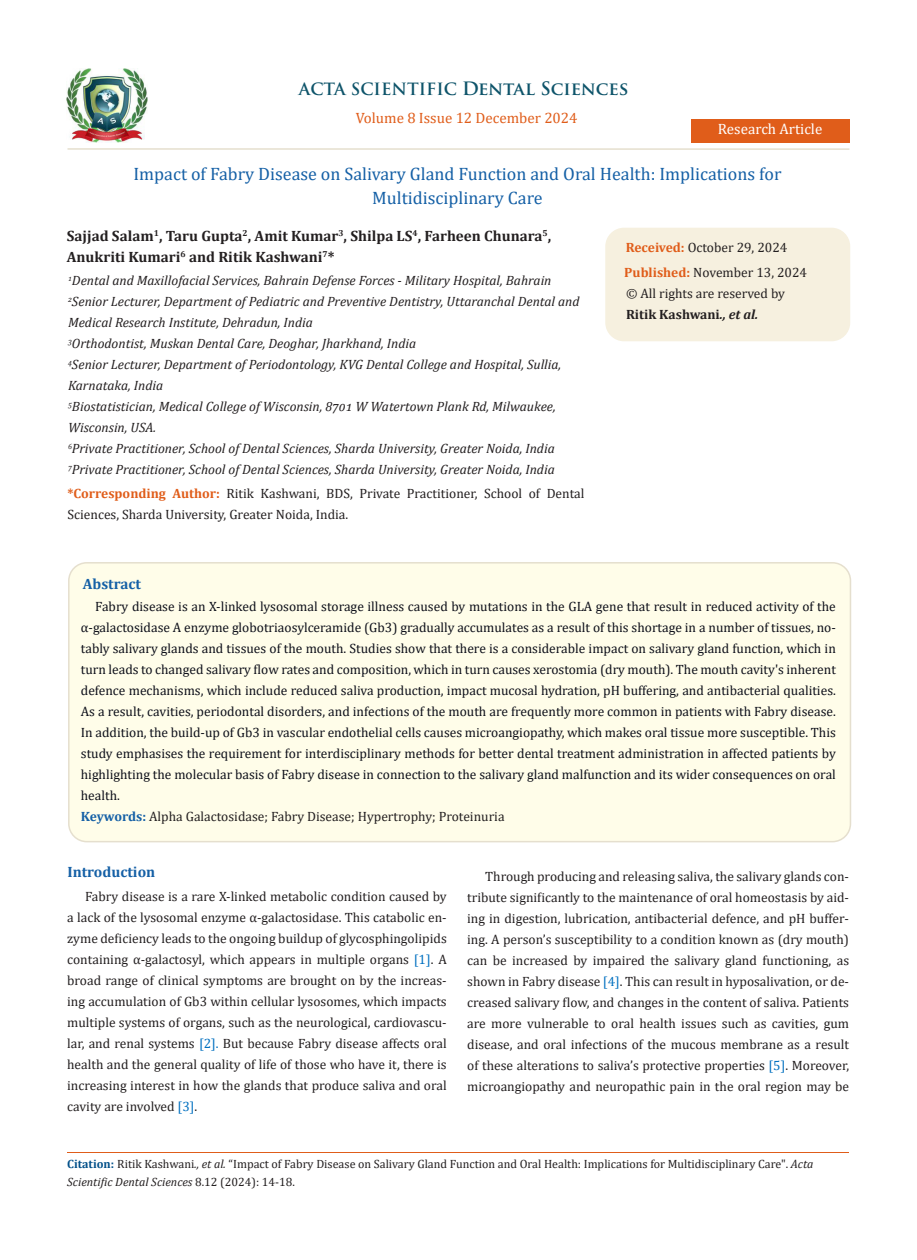
<style>
.page{position:relative;width:917px;height:1260px;background:#fff}
.page>*{position:absolute;margin:0;border:0;box-sizing:border-box;transform-origin:0 0}
.t1{font:18px/24px "Cambria";color:#1560a6;text-align:center}
.t2{font:700 16.5px "Trajan Pro";color:#0e546a}
.t3{font:700 15px/21px "Cambria";color:#231f20}
.t4{font:15px "Cambria";color:#e05d1a}
.t5{font:700 15px "Cambria";color:#1560a6}
.t6{font:15px "Cambria";color:#fff}
.No_Spacing{font:13.5px/21px "Cambria";color:#231f20}
.No_Spacing-2{font:13.5px/21px "Cambria";color:#0e101a;text-align:justify}
.t7{font:italic 13.5px/21px "Cambria";color:#231f20}
.t8{font:12px/18px "Cambria";color:#231f20}
.s1{font-size:18px}
.s2{font-weight:700;color:#e05d1a}
.s3{font-weight:700}
.s4{font-weight:700;font-style:italic}
.s5{font-weight:700;color:#1560a6}
.s6{color:#0070c0}
.s7{font-weight:700;color:#035089}
.s8{font-style:italic}
</style>
<div class="page">
<img style="left:67px;top:68px;width:80px;height:74px">
<div style="left:690px;top:119px;width:159px;height:23px;background:#e05d1a"></div>
<div style="left:606px;top:228px;width:243px;height:113px;background:#f6f0df;border-radius:18px"></div>
<div style="left:605px;top:228px;width:245px;height:113px;border:2px solid #f6f0df;border-radius:18px"></div>
<div style="left:69px;top:563px;width:781px;height:279px;background:#fffde9;border-radius:18px"></div>
<div style="left:68px;top:562px;width:783px;height:280px;border:2px solid #e5dfce;border-radius:18px"></div>
<hr style="left:67px;top:1153px;width:782px;height:1px;background:#e05d1a">
<hr style="left:67px;top:148px;width:782px;height:2px;background:#e5dfce">
<p class="t2" style="left:299px;top:78px;width:331px">ACTA SCIENTIFIC <span class="s1">Dental Sciences</span></p>
<p class="t4" style="left:356px;top:109px;width:223px">Volume 8 Issue 12 December 2024</p>
<p class="t6" style="left:717px;top:120px;width:106px">Research Article</p>
<p class="t1" style="left:133px;top:162px;width:649px">Impact of Fabry Disease on Salivary Gland Function and Oral Health: Implications for<br>Multidisciplinary Care</p>
<p class="t3" style="left:67px;top:225px;width:486px">Sajjad Salam<sup>1</sup>, Taru Gupta<sup>2</sup>, Amit Kumar<sup>3</sup>, Shilpa LS<sup>4</sup>, Farheen Chunara<sup>5</sup>,<br>Anukriti Kumari<sup>6</sup> and Ritik Kashwani<sup>7</sup>*</p>
<p class="t7" style="left:68px;top:270px;width:485px"><sup>1</sup>Dental and Maxillofacial Services, Bahrain Defense Forces - Military Hospital, Bahrain</p>
<p class="t7" style="left:68px;top:291px;width:513px"><sup>2</sup>Senior Lecturer, Department of Pediatric and Preventive Dentistry, Uttaranchal Dental and<br>Medical Research Institute, Dehradun, India</p>
<p class="t7" style="left:68px;top:333px;width:349px"><sup>3</sup>Orthodontist, Muskan Dental Care, Deoghar, Jharkhand, India</p>
<p class="t7" style="left:68px;top:354px;width:495px"><sup>4</sup>Senior Lecturer, Department of Periodontology, KVG Dental College and Hospital, Sullia,<br>Karnataka, India</p>
<p class="t7" style="left:68px;top:396px;width:489px"><sup>5</sup>Biostatistician, Medical College of Wisconsin, 8701 W Watertown Plank Rd, Milwaukee,<br>Wisconsin, USA.</p>
<p class="t7" style="left:68px;top:438px;width:488px"><sup>6</sup>Private Practitioner, School of Dental Sciences, Sharda University, Greater Noida, India</p>
<p class="t7" style="left:68px;top:459px;width:488px"><sup>7</sup>Private Practitioner, School of Dental Sciences, Sharda University, Greater Noida, India</p>
<p class="No_Spacing" style="left:67px;top:483px;width:518px"><span class="s2">*Corresponding Author:</span> Ritik Kashwani, BDS, Private Practitioner, School of Dental<br>Sciences, Sharda University, Greater Noida, India.</p>
<p class="No_Spacing" style="left:625px;top:237px;width:163px"><span class="s2">Received:</span> October 29, 2024</p>
<p class="No_Spacing" style="left:624px;top:262px;width:184px"><span class="s2">Published:</span> November 13, 2024</p>
<p class="No_Spacing" style="left:626px;top:283px;width:160px">© All rights are reserved by<br><span class="s3">Ritik Kashwani</span><span class="s4">., et al.</span></p>
<p class="t5" style="left:83px;top:573px;width:60px">Abstract</p>
<p class="No_Spacing-2" style="left:81px;top:595px;width:756px;text-indent:14px">Fabry disease is an X-linked lysosomal storage illness caused by mutations in the GLA gene that result in reduced activity of the α-galactosidase A enzyme globotriaosylceramide (Gb3) gradually accumulates as a result of this shortage in a number of tissues, no&shy;tably salivary glands and tissues of the mouth. Studies show that there is a considerable impact on salivary gland function, which in turn leads to changed salivary flow rates and composition, which in turn causes xerostomia (dry mouth). The mouth cavity's inherent defence mechanisms, which include reduced saliva production, impact mucosal hydration, pH buffering, and antibacterial qualities.<br>As a result, cavities, periodontal disorders, and infections of the mouth are frequently more common in patients with Fabry disease.<br>In addition, the build-up of Gb3 in vascular endothelial cells causes microangiopathy, which makes oral tissue more susceptible. This study emphasises the requirement for interdisciplinary methods for better dental treatment administration in affected patients by highlighting the molecular basis of Fabry disease in connection to the salivary gland malfunction and its wider consequences on oral health.</p>
<p class="No_Spacing" style="left:81px;top:805px;width:425px"><span class="s5">Keywords:</span> Alpha Galactosidase; Fabry Disease; Hypertrophy; Proteinuria</p>
<p class="t5" style="left:67px;top:862px;width:89px">Introduction</p>
<p class="No_Spacing" style="left:67px;top:886px;width:381px;text-align:justify;text-indent:18px">Fabry disease is a rare X-linked metabolic condition caused by a lack of the lysosomal enzyme α-galactosidase. This catabolic en&shy;zyme deficiency leads to the ongoing buildup of glycosphingolipids containing α-galactosyl, which appears in multiple organs <span class="s6">[1]</span>. A broad range of clinical symptoms are brought on by the increas&shy;ing accumulation of Gb3 within cellular lysosomes, which impacts multiple systems of organs, such as the neurological, cardiovascu&shy;lar, and renal systems <span class="s6">[2].</span> But because Fabry disease affects oral health and the general quality of life of those who have it, there is increasing interest in how the glands that produce saliva and oral cavity are involved <span class="s6">[3]</span>.</p>
<p class="No_Spacing" style="left:467px;top:866px;width:383px;text-align:justify;text-indent:18px">Through producing and releasing saliva, the salivary glands con&shy;tribute significantly to the maintenance of oral homeostasis by aid&shy;ing in digestion, lubrication, antibacterial defence, and pH buffer&shy;ing. A person’s susceptibility to a condition known as (dry mouth) can be increased by impaired the salivary gland functioning, as shown in Fabry disease <span class="s6">[4]</span>. This can result in hyposalivation, or de&shy;creased salivary flow, and changes in the content of saliva. Patients are more vulnerable to oral health issues such as cavities, gum disease, and oral infections of the mucous membrane as a result of these alterations to saliva’s protective properties <span class="s6">[5]</span>. Moreover, microangiopathy and neuropathic pain in the oral region may be</p>
<p class="t8" style="left:67px;top:1154px;width:747px"><span class="s7">Citation:</span> Ritik Kashwani<span class="s8">., et al.</span> “Impact of Fabry Disease on Salivary Gland Function and Oral Health: Implications for Multidisciplinary Care". <span class="s8">Acta<br>Scientific Dental Sciences</span> 8.12 (2024): 14-18.</p>
</div>
